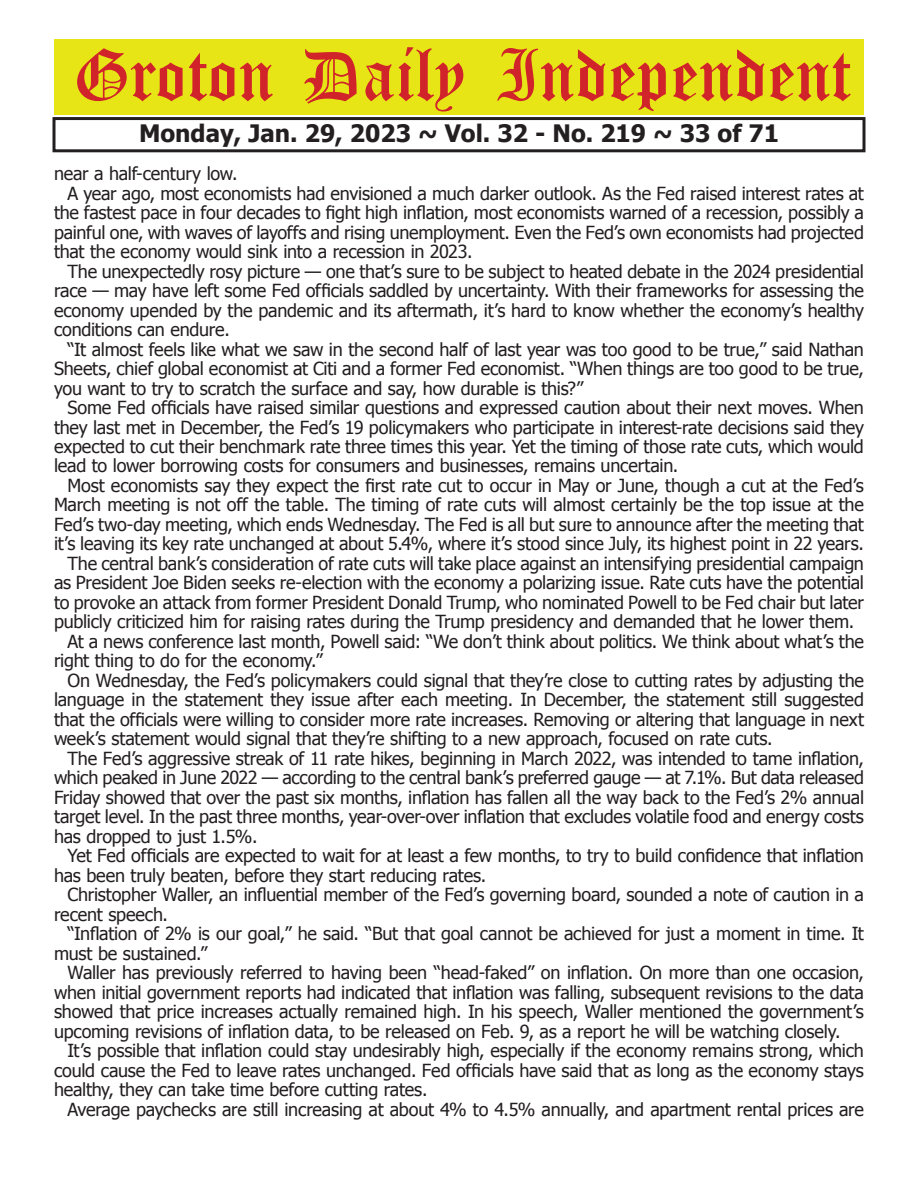
<style>
.page{position:relative;width:918px;height:1188px;background:#fff}
.page>*{position:absolute;margin:0;border:0;box-sizing:border-box;transform-origin:0 0}
.t1{font:54px "Old English Five";color:#d1232a}
.t2{font:700 24px "Tahoma";color:#231f20}
.t3{font:18px "Tahoma";letter-spacing:-.01em;color:#231f20}
</style>
<div class="page">
<div style="left:52px;top:117px;width:814px;height:35px;border:3px solid #231f20"></div>
<div style="left:54px;top:40px;width:810px;height:75px;background:#e7e515"></div>
<h1 class="t1" style="left:73px;top:50px;width:779px">Groton Daily Independent</h1>
<h2 class="t2" style="left:139px;top:116px;width:642px">Monday, Jan. 29, 2023 ~ Vol. 32 - No. 219 ~ 33 of 71</h2>
<p class="t3" style="left:54px;top:161px;width:185px">near a half-century low.</p>
<p class="t3" style="left:68px;top:181px;width:798px">A year ago, most economists had envisioned a much darker outlook. As the Fed raised interest rates at</p>
<p class="t3" style="left:54px;top:200px;width:812px">the fastest pace in four decades to fight high inflation, most economists warned of a recession, possibly a</p>
<p class="t3" style="left:54px;top:220px;width:812px">painful one, with waves of layoffs and rising unemployment. Even the Fed’s own economists had projected</p>
<p class="t3" style="left:54px;top:239px;width:420px">that the economy would sink into a recession in 2023.</p>
<p class="t3" style="left:68px;top:259px;width:798px">The unexpectedly rosy picture — one that’s sure to be subject to heated debate in the 2024 presidential</p>
<p class="t3" style="left:54px;top:278px;width:812px">race — may have left some Fed officials saddled by uncertainty. With their frameworks for assessing the</p>
<p class="t3" style="left:54px;top:298px;width:812px">economy upended by the pandemic and its aftermath, it’s hard to know whether the economy’s healthy</p>
<p class="t3" style="left:54px;top:317px;width:177px">conditions can endure.</p>
<p class="t3" style="left:68px;top:337px;width:798px">“It almost feels like what we saw in the second half of last year was too good to be true,” said Nathan</p>
<p class="t3" style="left:54px;top:356px;width:812px">Sheets, chief global economist at Citi and a former Fed economist. “When things are too good to be true,</p>
<p class="t3" style="left:54px;top:376px;width:531px">you want to try to scratch the surface and say, how durable is this?”</p>
<p class="t3" style="left:68px;top:395px;width:798px">Some Fed officials have raised similar questions and expressed caution about their next moves. When</p>
<p class="t3" style="left:54px;top:415px;width:812px">they last met in December, the Fed’s 19 policymakers who participate in interest-rate decisions said they</p>
<p class="t3" style="left:54px;top:434px;width:811px">expected to cut their benchmark rate three times this year. Yet the timing of those rate cuts, which would</p>
<p class="t3" style="left:54px;top:454px;width:626px">lead to lower borrowing costs for consumers and businesses, remains uncertain.</p>
<p class="t3" style="left:68px;top:473px;width:798px">Most economists say they expect the first rate cut to occur in May or June, though a cut at the Fed’s</p>
<p class="t3" style="left:54px;top:493px;width:811px">March meeting is not off the table. The timing of rate cuts will almost certainly be the top issue at the</p>
<p class="t3" style="left:54px;top:512px;width:811px">Fed’s two-day meeting, which ends Wednesday. The Fed is all but sure to announce after the meeting that</p>
<p class="t3" style="left:54px;top:532px;width:811px">it’s leaving its key rate unchanged at about 5.4%, where it’s stood since July, its highest point in 22 years.</p>
<p class="t3" style="left:68px;top:551px;width:798px">The central bank’s consideration of rate cuts will take place against an intensifying presidential campaign</p>
<p class="t3" style="left:54px;top:571px;width:811px">as President Joe Biden seeks re-election with the economy a polarizing issue. Rate cuts have the potential</p>
<p class="t3" style="left:54px;top:590px;width:812px">to provoke an attack from former President Donald Trump, who nominated Powell to be Fed chair but later</p>
<p class="t3" style="left:54px;top:610px;width:802px">publicly criticized him for raising rates during the Trump presidency and demanded that he lower them.</p>
<p class="t3" style="left:68px;top:629px;width:798px">At a news conference last month, Powell said: “We don’t think about politics. We think about what’s the</p>
<p class="t3" style="left:54px;top:649px;width:270px">right thing to do for the economy.”</p>
<p class="t3" style="left:68px;top:668px;width:798px">On Wednesday, the Fed’s policymakers could signal that they’re close to cutting rates by adjusting the</p>
<p class="t3" style="left:54px;top:688px;width:812px">language in the statement they issue after each meeting. In December, the statement still suggested</p>
<p class="t3" style="left:54px;top:707px;width:812px">that the officials were willing to consider more rate increases. Removing or altering that language in next</p>
<p class="t3" style="left:54px;top:727px;width:720px">week’s statement would signal that they’re shifting to a new approach, focused on rate cuts.</p>
<p class="t3" style="left:68px;top:746px;width:798px">The Fed’s aggressive streak of 11 rate hikes, beginning in March 2022, was intended to tame inflation,</p>
<p class="t3" style="left:54px;top:766px;width:812px">which peaked in June 2022 — according to the central bank’s preferred gauge — at 7.1%. But data released</p>
<p class="t3" style="left:54px;top:785px;width:812px">Friday showed that over the past six months, inflation has fallen all the way back to the Fed’s 2% annual</p>
<p class="t3" style="left:54px;top:805px;width:811px">target level. In the past three months, year-over-over inflation that excludes volatile food and energy costs</p>
<p class="t3" style="left:54px;top:824px;width:205px">has dropped to just 1.5%.</p>
<p class="t3" style="left:68px;top:844px;width:798px">Yet Fed officials are expected to wait for at least a few months, to try to build confidence that inflation</p>
<p class="t3" style="left:54px;top:863px;width:434px">has been truly beaten, before they start reducing rates.</p>
<p class="t3" style="left:68px;top:883px;width:798px">Christopher Waller, an influential member of the Fed’s governing board, sounded a note of caution in a</p>
<p class="t3" style="left:54px;top:902px;width:116px">recent speech.</p>
<p class="t3" style="left:68px;top:922px;width:798px">“Inflation of 2% is our goal,” he said. “But that goal cannot be achieved for just a moment in time. It</p>
<p class="t3" style="left:54px;top:941px;width:155px">must be sustained.”</p>
<p class="t3" style="left:68px;top:961px;width:798px">Waller has previously referred to having been “head-faked” on inflation. On more than one occasion,</p>
<p class="t3" style="left:54px;top:980px;width:811px">when initial government reports had indicated that inflation was falling, subsequent revisions to the data</p>
<p class="t3" style="left:54px;top:1000px;width:811px">showed that price increases actually remained high. In his speech, Waller mentioned the government’s</p>
<p class="t3" style="left:54px;top:1019px;width:788px">upcoming revisions of inflation data, to be released on Feb. 9, as a report he will be watching closely.</p>
<p class="t3" style="left:68px;top:1039px;width:798px">It’s possible that inflation could stay undesirably high, especially if the economy remains strong, which</p>
<p class="t3" style="left:54px;top:1058px;width:811px">could cause the Fed to leave rates unchanged. Fed officials have said that as long as the economy stays</p>
<p class="t3" style="left:54px;top:1078px;width:375px">healthy, they can take time before cutting rates.</p>
<p class="t3" style="left:68px;top:1097px;width:798px">Average paychecks are still increasing at about 4% to 4.5% annually, and apartment rental prices are</p>
</div>
